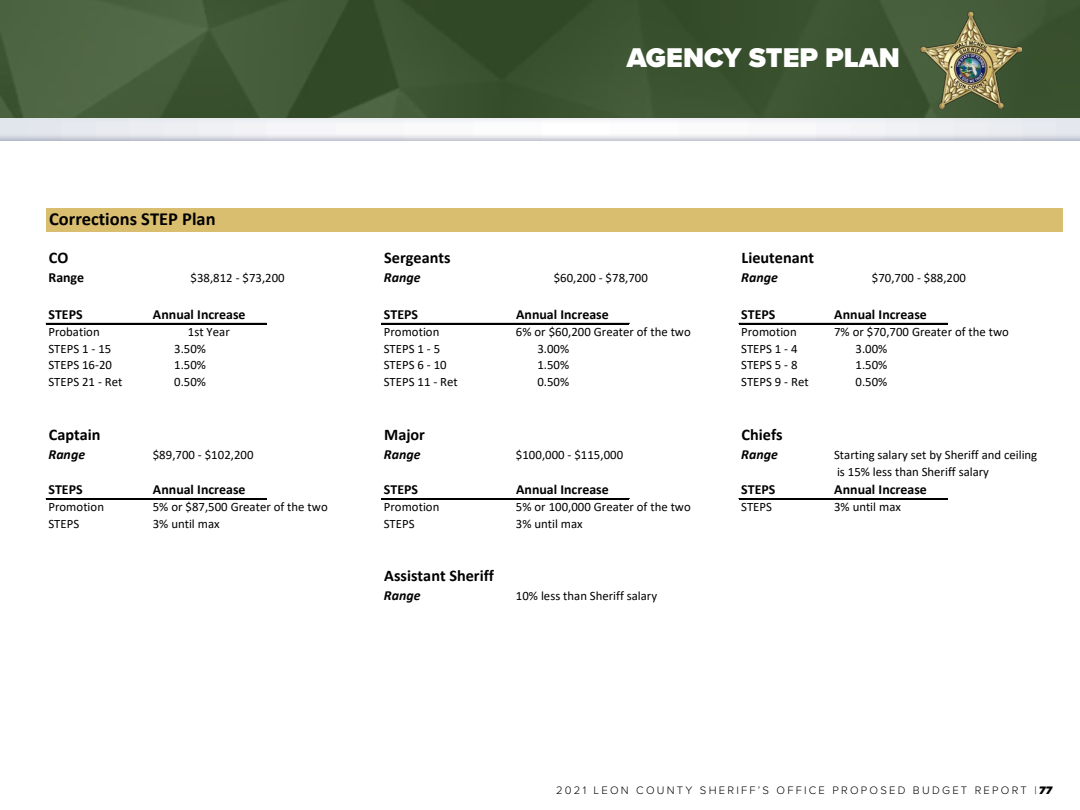
<style>
.page{position:relative;width:1080px;height:810px;background:#fff}
.page>*{position:absolute;margin:0;border:0;box-sizing:border-box;transform-origin:0 0}
.t1{font:900 28.12px "Proxima Nova";color:#fff}
.t2{font:700 18.5px "Calibri";color:#000}
.t3{font:700 16.25px "Calibri";color:#000}
.t4{font:700 13.88px "Calibri";color:#000}
.t5{font:italic 700 13.88px "Calibri";color:#000}
.t6{font:12.75px/17.2px "Calibri";color:#000}
.t7{font:300 11.25px "Proxima Nova";letter-spacing:.2em;color:#000}
.s1{font-weight:900;font-style:italic}
</style>
<div class="page">
<div style="left:47px;top:208px;width:694px;height:23px;background:#d9be6f"></div>
<hr style="left:46px;top:323px;width:220px;height:1px;background:#000">
<hr style="left:382px;top:323px;width:247px;height:1px;background:#000">
<hr style="left:46px;top:498px;width:220px;height:2px;background:#000">
<hr style="left:382px;top:498px;width:247px;height:2px;background:#000">
<div style="left:739px;top:208px;width:324px;height:23px;background:#d9be6f"></div>
<hr style="left:739px;top:323px;width:209px;height:1px;background:#000">
<hr style="left:739px;top:498px;width:209px;height:2px;background:#000">
<svg style="left:0;top:0;width:1080px;height:118px;background:#3e5533"></svg>
<img style="left:920px;top:11px;width:101px;height:98px">
<svg style="left:0;top:118px;width:1080px;height:23px"></svg>
<h1 class="t1" style="left:627px;top:37px;width:275px">AGENCY STEP PLAN</h1>
<h2 class="t2" style="left:49px;top:206px;width:168px">Corrections STEP Plan</h2>
<p class="t3" style="left:49px;top:246px;width:21px">CO</p>
<p class="t3" style="left:384px;top:246px;width:68px">Sergeants</p>
<p class="t3" style="left:747px;top:246px;width:74px">Lieutenant</p>
<p class="t4" style="left:49px;top:268px;width:37px">Range</p>
<p class="t5" style="left:384px;top:268px;width:38px">Range</p>
<p class="t5" style="left:747px;top:268px;width:38px">Range</p>
<p class="t4" style="left:49px;top:304px;width:36px">STEPS</p>
<p class="t4" style="left:153px;top:304px;width:94px">Annual Increase</p>
<p class="t4" style="left:384px;top:304px;width:36px">STEPS</p>
<p class="t4" style="left:516px;top:304px;width:94px">Annual Increase</p>
<p class="t4" style="left:747px;top:304px;width:36px">STEPS</p>
<p class="t6" style="left:48px;top:323px;width:53px">Probation</p>
<p class="t6" style="left:384px;top:323px;width:57px">Promotion</p>
<p class="t6" style="left:516px;top:323px;width:176px">6% or $60,200 Greater of the two</p>
<p class="t6" style="left:747px;top:323px;width:57px">Promotion</p>
<p class="t6" style="left:48px;top:340px;width:64px">STEPS 1 - 15</p>
<p class="t6" style="left:174px;top:340px;width:33px">3.50%</p>
<p class="t6" style="left:384px;top:340px;width:58px">STEPS 1 - 5</p>
<p class="t6" style="left:537px;top:340px;width:33px">3.00%</p>
<p class="t6" style="left:747px;top:340px;width:58px">STEPS 1 - 4</p>
<p class="t6" style="left:48px;top:356px;width:65px">STEPS 16-20</p>
<p class="t6" style="left:174px;top:356px;width:33px">1.50%</p>
<p class="t6" style="left:384px;top:356px;width:64px">STEPS 6 - 10</p>
<p class="t6" style="left:537px;top:356px;width:33px">1.50%</p>
<p class="t6" style="left:747px;top:356px;width:58px">STEPS 5 - 8</p>
<p class="t6" style="left:48px;top:373px;width:76px">STEPS 21 - Ret</p>
<p class="t6" style="left:174px;top:373px;width:33px">0.50%</p>
<p class="t6" style="left:384px;top:373px;width:76px">STEPS 11 - Ret</p>
<p class="t6" style="left:537px;top:373px;width:33px">0.50%</p>
<p class="t6" style="left:747px;top:373px;width:69px">STEPS 9 - Ret</p>
<p class="t3" style="left:742px;top:246px;width:74px">Lieutenant</p>
<p class="t5" style="left:741px;top:268px;width:38px">Range</p>
<p class="t4" style="left:741px;top:304px;width:36px">STEPS</p>
<p class="t4" style="left:834px;top:304px;width:94px">Annual Increase</p>
<p class="t6" style="left:741px;top:323px;width:57px">Promotion</p>
<p class="t6" style="left:834px;top:323px;width:176px">7% or $70,700 Greater of the two</p>
<p class="t6" style="left:741px;top:340px;width:58px">STEPS 1 - 4</p>
<p class="t6" style="left:856px;top:340px;width:33px">3.00%</p>
<p class="t6" style="left:741px;top:356px;width:58px">STEPS 5 - 8</p>
<p class="t6" style="left:856px;top:356px;width:33px">1.50%</p>
<p class="t6" style="left:741px;top:373px;width:69px">STEPS 9 - Ret</p>
<p class="t6" style="left:856px;top:373px;width:33px">0.50%</p>
<p class="t6" style="left:191px;top:269px;width:96px">$38,812 - $73,200</p>
<p class="t6" style="left:554px;top:269px;width:96px">$60,200 - $78,700</p>
<p class="t6" style="left:872px;top:269px;width:96px">$70,700 - $88,200</p>
<p class="t6" style="left:188px;top:323px;width:43px">1st Year</p>
<p class="t3" style="left:49px;top:423px;width:53px">Captain</p>
<p class="t3" style="left:384px;top:423px;width:42px">Major</p>
<p class="t3" style="left:747px;top:423px;width:43px">Chiefs</p>
<p class="t5" style="left:49px;top:444px;width:38px">Range</p>
<p class="t6" style="left:153px;top:446px;width:102px">$89,700 - $102,200</p>
<p class="t5" style="left:384px;top:444px;width:38px">Range</p>
<p class="t5" style="left:747px;top:444px;width:38px">Range</p>
<p class="t4" style="left:49px;top:479px;width:36px">STEPS</p>
<p class="t4" style="left:153px;top:479px;width:94px">Annual Increase</p>
<p class="t4" style="left:384px;top:479px;width:36px">STEPS</p>
<p class="t4" style="left:516px;top:479px;width:94px">Annual Increase</p>
<p class="t4" style="left:747px;top:479px;width:36px">STEPS</p>
<p class="t6" style="left:48px;top:498px;width:57px">Promotion</p>
<p class="t6" style="left:153px;top:498px;width:176px">5% or $87,500 Greater of the two</p>
<p class="t6" style="left:384px;top:498px;width:57px">Promotion</p>
<p class="t6" style="left:516px;top:498px;width:176px">5% or 100,000 Greater of the two</p>
<p class="t6" style="left:747px;top:498px;width:32px">STEPS</p>
<p class="t6" style="left:48px;top:515px;width:32px">STEPS</p>
<p class="t6" style="left:153px;top:515px;width:68px">3% until max</p>
<p class="t6" style="left:384px;top:515px;width:32px">STEPS</p>
<p class="t6" style="left:516px;top:515px;width:68px">3% until max</p>
<p class="t3" style="left:742px;top:423px;width:43px">Chiefs</p>
<p class="t5" style="left:741px;top:444px;width:38px">Range</p>
<p class="t6" style="left:834px;top:446px;width:205px">Starting salary set by Sheriff and ceiling is 15% less than Sheriff salary</p>
<p class="t4" style="left:741px;top:479px;width:36px">STEPS</p>
<p class="t4" style="left:834px;top:479px;width:94px">Annual Increase</p>
<p class="t6" style="left:741px;top:498px;width:32px">STEPS</p>
<p class="t6" style="left:834px;top:498px;width:68px">3% until max</p>
<p class="t6" style="left:516px;top:446px;width:109px">$100,000 - $115,000</p>
<p class="t3" style="left:384px;top:565px;width:111px">Assistant Sheriff</p>
<p class="t5" style="left:384px;top:586px;width:38px">Range</p>
<p class="t6" style="left:516px;top:587px;width:143px">10% less than Sheriff salary</p>
<p class="t7" style="left:556px;top:782px;width:497px">2021 LEON COUNTY SHERIFF’S OFFICE PROPOSED BUDGET REPORT |<span class="s1">77</span></p>
</div>
